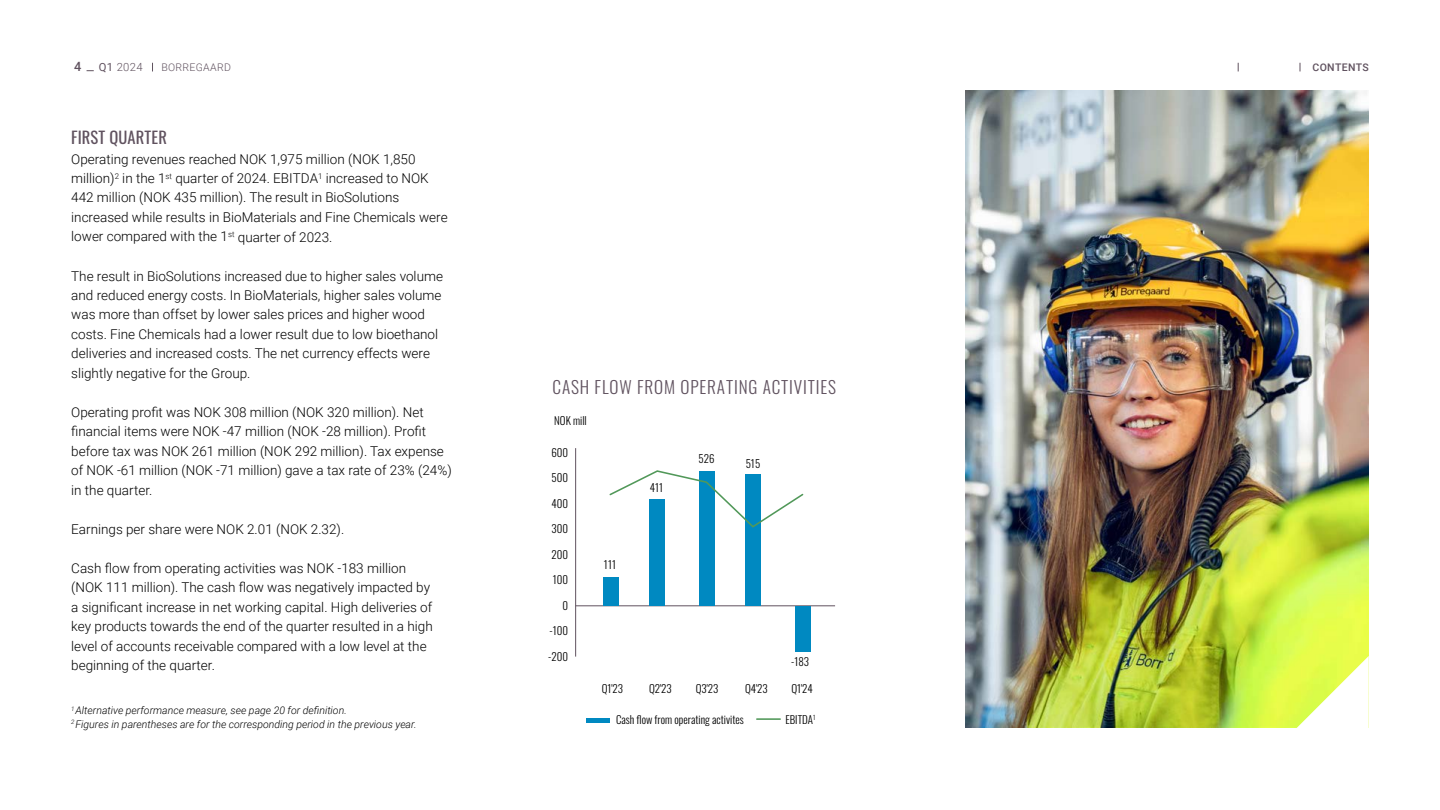
<style>
.page{position:relative;width:1440px;height:810px;background:#fff}
.page>*{position:absolute;margin:0;border:0;box-sizing:border-box;transform-origin:0 0}
.t1{font:300 17.25px "Oswald";letter-spacing:.05em;color:#60525f}
.t2{font:16.5px "Oswald";letter-spacing:.01em;color:#60525f}
.t3{font:300 13.5px/19.5px "Roboto";color:#000}
.t4{font:500 12.75px "Roboto";color:#60525f}
.t5{font:300 11.25px "Roboto";color:#60525f}
.t6{font:300 10.95px "Oswald";color:#000}
.t7{font:italic 300 10.5px/13.5px "Roboto";color:#000}
.t8{font:300 10.5px "Roboto";letter-spacing:.03em;color:#60525f}
.t9{font:500 10.5px "Roboto";letter-spacing:.03em;color:#60525f}
.s1{font-weight:400}
</style>
<div class="page">
<img style="left:965px;top:90px;width:403px;height:638px">
<hr style="left:575px;top:448px;width:1px;height:209px;background:#60525f">
<hr style="left:586px;top:719px;width:23px;height:4px;background:#0089c1">
<hr style="left:757px;top:718px;width:23px;height:2px;background:#519859">
<hr style="left:576px;top:606px;width:259px;height:1px;background:#60525f">
<div style="left:795px;top:606px;width:15px;height:45px;background:#0089c1"></div>
<div style="left:603px;top:578px;width:15px;height:28px;background:#0089c1"></div>
<div style="left:649px;top:499px;width:16px;height:107px;background:#0089c1"></div>
<div style="left:699px;top:471px;width:15px;height:135px;background:#0089c1"></div>
<div style="left:745px;top:475px;width:16px;height:131px;background:#0089c1"></div>
<svg style="left:609px;top:470px;width:195px;height:59px"></svg>
<svg style="left:1296px;top:656px;width:73px;height:72px"></svg>
<p class="t4" style="left:74px;top:58px;width:9px">4</p>
<p class="t5" style="left:99px;top:59px;width:45px"><span class="s1">Q1</span> 2024</p>
<p class="t8" style="left:161px;top:60px;width:71px">BORREGAARD</p>
<p class="t9" style="left:1313px;top:60px;width:58px">CONTENTS</p>
<p class="t2" style="left:71px;top:123px;width:97px">FIRST QUARTER</p>
<p class="t3" style="left:71px;top:148px;width:378px">Operating revenues reached NOK 1,975 million (NOK 1,850 million)<sup>2</sup> in the 1<sup>st</sup> quarter of 2024. EBITDA<sup>1</sup> increased to NOK 442 million (NOK 435 million). The result in BioSolutions increased while results in BioMaterials and Fine Chemicals were lower compared with the 1<sup>st</sup> quarter of 2023.</p>
<p class="t3" style="left:71px;top:265px;width:373px">The result in BioSolutions increased due to higher sales volume and reduced energy costs. In BioMaterials, higher sales volume was more than offset by lower sales prices and higher wood costs. Fine Chemicals had a lower result due to low bioethanol deliveries and increased costs. The net currency effects were slightly negative for the Group.</p>
<p class="t3" style="left:71px;top:402px;width:382px">Operating profit was NOK 308 million (NOK 320 million). Net financial items were NOK -47 million (NOK -28 million). Profit before tax was NOK 261 million (NOK 292 million). Tax expense of NOK -61 million (NOK -71 million) gave a tax rate of 23% (24%) in the quarter.</p>
<p class="t3" style="left:71px;top:519px;width:274px">Earnings per share were NOK 2.01 (NOK 2.32).</p>
<p class="t3" style="left:71px;top:558px;width:363px">Cash flow from operating activities was NOK -183 million (NOK 111 million). The cash flow was negatively impacted by a significant increase in net working capital. High deliveries of key products towards the end of the quarter resulted in a high level of accounts receivable compared with a low level at the beginning of the quarter.</p>
<p class="t7" style="left:71px;top:703px;width:347px"><sup>1</sup> Alternative performance measure, see page 20 for definition.<br><sup>2</sup> Figures in parentheses are for the corresponding period in the previous year.</p>
<p class="t1" style="left:553px;top:372px;width:285px">CASH FLOW FROM OPERATING ACTIVITIES</p>
<p class="t6" style="left:554px;top:411px;width:34px">NOK mill</p>
<p class="t6" style="left:551px;top:442px;width:18px">600</p>
<p class="t6" style="left:552px;top:468px;width:18px">500</p>
<p class="t6" style="left:551px;top:493px;width:18px">400</p>
<p class="t6" style="left:552px;top:519px;width:18px">300</p>
<p class="t6" style="left:552px;top:544px;width:18px">200</p>
<p class="t6" style="left:553px;top:570px;width:17px">100</p>
<p class="t6" style="left:563px;top:595px;width:7px">0</p>
<p class="t6" style="left:550px;top:621px;width:20px">-100</p>
<p class="t6" style="left:548px;top:646px;width:21px">-200</p>
<p class="t6" style="left:604px;top:554px;width:14px">111</p>
<p class="t6" style="left:650px;top:478px;width:15px">411</p>
<p class="t6" style="left:699px;top:449px;width:18px">526</p>
<p class="t6" style="left:746px;top:453px;width:16px">515</p>
<p class="t6" style="left:602px;top:678px;width:23px">Q1'23</p>
<p class="t6" style="left:649px;top:678px;width:24px">Q2'23</p>
<p class="t6" style="left:696px;top:678px;width:24px">Q3'23</p>
<p class="t6" style="left:745px;top:678px;width:24px">Q4'23</p>
<p class="t6" style="left:616px;top:709px;width:129px">Cash flow from operating activites</p>
<p class="t6" style="left:791px;top:652px;width:20px">-183</p>
<p class="t6" style="left:791px;top:678px;width:23px">Q1'24</p>
<p class="t6" style="left:785px;top:709px;width:32px">EBITDA<sup>1</sup></p>
</div>
